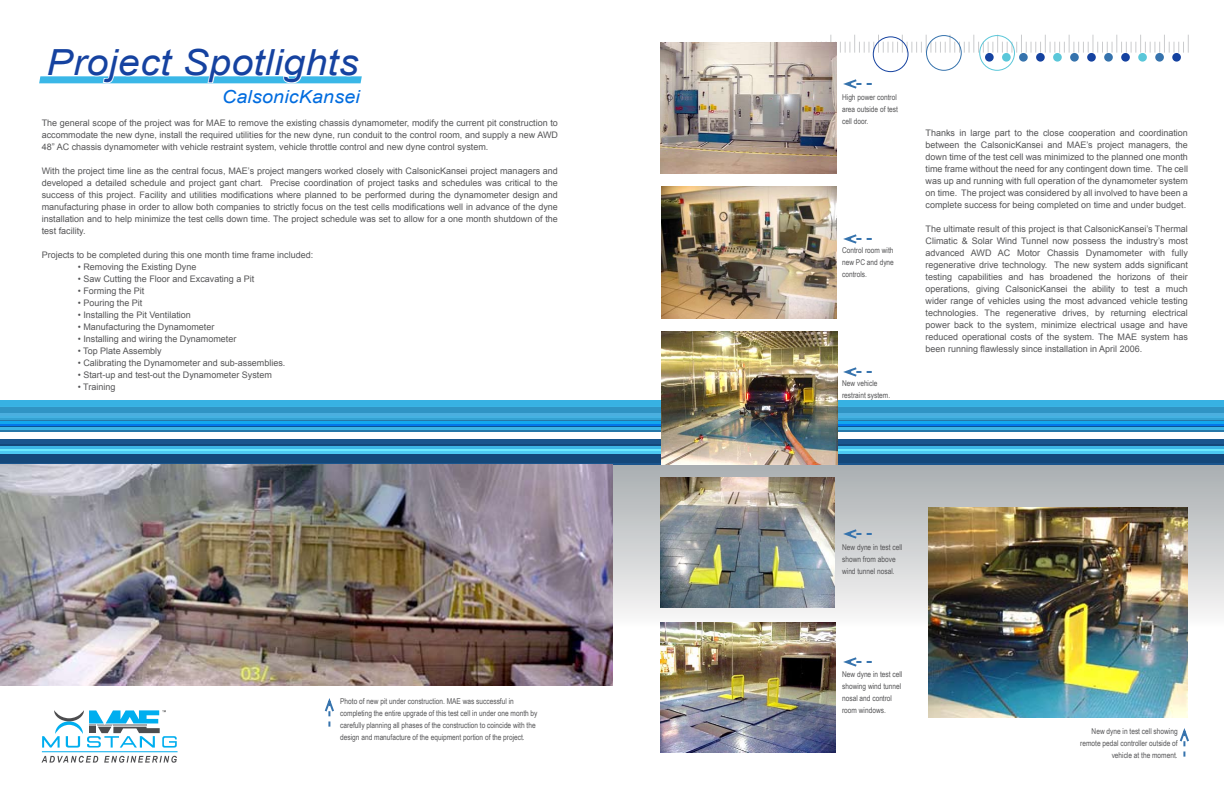
<style>
.page{position:relative;width:1224px;height:792px;background:#fff}
.page>*{position:absolute;margin:0;border:0;box-sizing:border-box;transform-origin:0 0}
.t1{font:italic 36px "Arial";letter-spacing:.01em;color:#1542a0;scale:1.09 1}
.t2{font:italic 18px "Arial";letter-spacing:.01em;color:#006cdf;scale:1.09 1}
.t3{font:9px/12px "Arial";color:#555557;text-align:justify}
.t4{font:8px/12px "Arial Narrow";color:#555557}
</style>
<div class="page">
<svg style="left:811px;top:35px;width:378px;height:18px"></svg>
<div style="left:1172px;top:53px;width:9px;height:9px;background:#1542a0;border-radius:50%"></div>
<div style="left:1155px;top:53px;width:9px;height:9px;background:#3673ad;border-radius:50%"></div>
<div style="left:1121px;top:53px;width:9px;height:9px;background:#1542a0;border-radius:50%"></div>
<div style="left:1138px;top:53px;width:9px;height:9px;background:#5ac7d9;border-radius:50%"></div>
<div style="left:1104px;top:53px;width:9px;height:9px;background:#3673ad;border-radius:50%"></div>
<div style="left:1087px;top:53px;width:9px;height:9px;background:#1542a0;border-radius:50%"></div>
<div style="left:1053px;top:53px;width:9px;height:9px;background:#5ac7d9;border-radius:50%"></div>
<div style="left:1070px;top:53px;width:9px;height:9px;background:#3673ad;border-radius:50%"></div>
<div style="left:1036px;top:53px;width:9px;height:9px;background:#1542a0;border-radius:50%"></div>
<div style="left:1002px;top:53px;width:9px;height:9px;background:#5ac7d9;border-radius:50%"></div>
<div style="left:1019px;top:53px;width:9px;height:9px;background:#3673ad;border-radius:50%"></div>
<div style="left:985px;top:53px;width:9px;height:9px;background:#1542a0;border-radius:50%"></div>
<div style="left:873px;top:36px;width:35px;height:36px;border:1px solid #1542a0;border-radius:50%"></div>
<div style="left:926px;top:35px;width:36px;height:36px;border:1px solid #3673ad;border-radius:50%"></div>
<div style="left:979px;top:35px;width:36px;height:36px;border:1px solid #5ac7d9;border-radius:50%"></div>
<div style="left:0;top:465px;width:1224px;height:163px;background:linear-gradient(to bottom,#a7acad,#f9f8f8)"></div>
<div style="left:0;top:400px;width:1224px;height:9px;background:#37b1e3"></div>
<svg style="left:0;top:444px;width:1224px;height:19px;fill:#14487a"></svg>
<svg style="left:0;top:407px;width:1224px;height:7px;fill:#3094c4"></svg>
<svg style="left:0;top:418px;width:1224px;height:14px;fill:#2677a8"></svg>
<hr style="left:0;top:414px;width:1224px;height:4px;background:#48b0e0">
<hr style="left:0;top:447px;width:1224px;height:4px;background:#3db5e5">
<svg style="left:0;top:449px;width:1224px;height:4px"></svg>
<svg style="left:0;top:426px;width:1224px;height:2px"></svg>
<hr style="left:0;top:428px;width:1224px;height:2px;background:#3db5e5">
<hr style="left:0;top:463px;width:1224px;height:2px;background:#1a558d">
<div style="left:0;top:438px;width:1224px;height:6px;background:#1a558d"></div>
<svg style="left:0;top:421px;width:1224px;height:5px;fill:#12a8ee"></svg>
<div style="left:0;top:432px;width:1224px;height:7px;background:#fff"></div>
<svg style="left:42px;top:756px;width:56px;height:7px"></svg>
<svg style="left:104px;top:756px;width:73px;height:7px"></svg>
<hr style="left:42px;top:751px;width:136px;height:1px;background:#00aeef">
<svg style="left:42px;top:710px;width:135px;height:38px"></svg>
<div style="left:40px;top:76px;width:321px;height:7px;background:#3ab7e7"></div>
<svg style="left:46px;top:76px;width:129px;height:8px"></svg>
<svg style="left:183px;top:76px;width:179px;height:8px"></svg>
<svg style="left:324px;top:698px;width:10px;height:29px"></svg>
<img style="left:928px;top:508px;width:260px;height:210px">
<img style="left:660px;top:622px;width:175px;height:131px">
<img style="left:660px;top:42px;width:176px;height:132px">
<img style="left:660px;top:477px;width:174px;height:131px">
<img style="left:661px;top:187px;width:175px;height:132px">
<img style="left:661px;top:331px;width:177px;height:133px">
<svg style="left:843px;top:657px;width:29px;height:10px"></svg>
<svg style="left:840px;top:528px;width:32px;height:12px"></svg>
<svg style="left:843px;top:367px;width:29px;height:10px"></svg>
<svg style="left:843px;top:234px;width:29px;height:10px"></svg>
<svg style="left:843px;top:79px;width:29px;height:10px"></svg>
<svg style="left:1179px;top:728px;width:10px;height:29px"></svg>
<img style="left:0;top:464px;width:612px;height:221px">
<h1 class="t1" style="left:46px;top:39px;width:288px">Project Spotlights</h1>
<h2 class="t2" style="left:222px;top:85px;width:128px">CalsonicKansei</h2>
<p class="t3" style="left:42px;top:117px;width:518px">The general scope of the project was for MAE to remove the existing chassis dynamometer, modify the current pit construction to accommodate the new dyne, install the required utilities for the new dyne, run conduit to the control room, and supply a new AWD 48” AC chassis dynamometer with vehicle restraint system, vehicle throttle control and new dyne control system.</p>
<p class="t3" style="left:42px;top:165px;width:518px">With the project time line as the central focus, MAE’s project mangers worked closely with CalsonicKansei project managers and developed a detailed schedule and project gant chart. Precise coordination of project tasks and schedules was critical to the success of this project. Facility and utilities modifications where planned to be performed during the dynamometer design and manufacturing phase in order to allow both companies to strictly focus on the test cells modifications well in advance of the dyne installation and to help minimize the test cells down time. The project schedule was set to allow for a one month shutdown of the test facility.</p>
<p class="t3" style="left:42px;top:249px;width:273px">Projects to be completed during this one month time frame included:</p>
<p class="t3" style="left:78px;top:261px;width:120px">• Removing the Existing Dyne</p>
<p class="t3" style="left:78px;top:273px;width:178px">• Saw Cutting the Floor and Excavating a Pit</p>
<p class="t3" style="left:78px;top:285px;width:68px">• Forming the Pit</p>
<p class="t3" style="left:78px;top:297px;width:66px">• Pouring the Pit</p>
<p class="t3" style="left:78px;top:309px;width:115px">• Installing the Pit Ventilation</p>
<p class="t3" style="left:78px;top:321px;width:138px">• Manufacturing the Dynamometer</p>
<p class="t3" style="left:78px;top:333px;width:160px">• Installing and wiring the Dynamometer</p>
<p class="t3" style="left:78px;top:345px;width:86px">• Top Plate Assembly</p>
<p class="t3" style="left:78px;top:357px;width:209px">• Calibrating the Dynamometer and sub-assemblies.</p>
<p class="t3" style="left:78px;top:369px;width:196px">• Start-up and test-out the Dynamometer System</p>
<p class="t3" style="left:78px;top:381px;width:39px">• Training</p>
<p class="t4" style="left:340px;top:694px;width:199px">Photo of new pit under construction. MAE was successful in completing the entire upgrade of this test cell in under one month by carefully planning all phases of the construction to coincide with the design and manufacture of the equipment portion of the project.</p>
<p class="t4" style="left:842px;top:90px;width:57px">High power control area outside of test cell door.</p>
<p class="t4" style="left:842px;top:243px;width:53px;text-align:justify">Control room with new PC and dyne controls.</p>
<p class="t4" style="left:842px;top:376px;width:50px">New vehicle restraint system.</p>
<p class="t3" style="left:926px;top:127px;width:264px">Thanks in large part to the close cooperation and coordination between the CalsonicKansei and MAE’s project managers, the down time of the test cell was minimized to the planned one month time frame without the need for any contingent down time. The cell was up and running with full operation of the dynamometer system on time. The project was considered by all involved to have been a complete success for being completed on time and under budget.</p>
<p class="t3" style="left:926px;top:223px;width:264px">The ultimate result of this project is that CalsonicKansei’s Thermal Climatic &amp; Solar Wind Tunnel now possess the industry’s most advanced AWD AC Motor Chassis Dynamometer with fully regenerative drive technology. The new system adds significant testing capabilities and has broadened the horizons of their operations, giving CalsonicKansei the ability to test a much wider range of vehicles using the most advanced vehicle testing technologies. The regenerative drives, by returning electrical power back to the system, minimize electrical usage and have reduced operational costs of the system. The MAE system has been running flawlessly since installation in April 2006.</p>
<p class="t4" style="left:842px;top:540px;width:62px">New dyne in test cell shown from above wind tunnel nosal.</p>
<p class="t4" style="left:842px;top:667px;width:62px">New dyne in test cell showing wind tunnel nosal and control room windows.</p>
<p class="t4" style="left:1080px;top:725px;width:99px;text-align:right">New dyne in test cell showing remote pedal controller outside of vehicle at the moment.</p>
</div>
